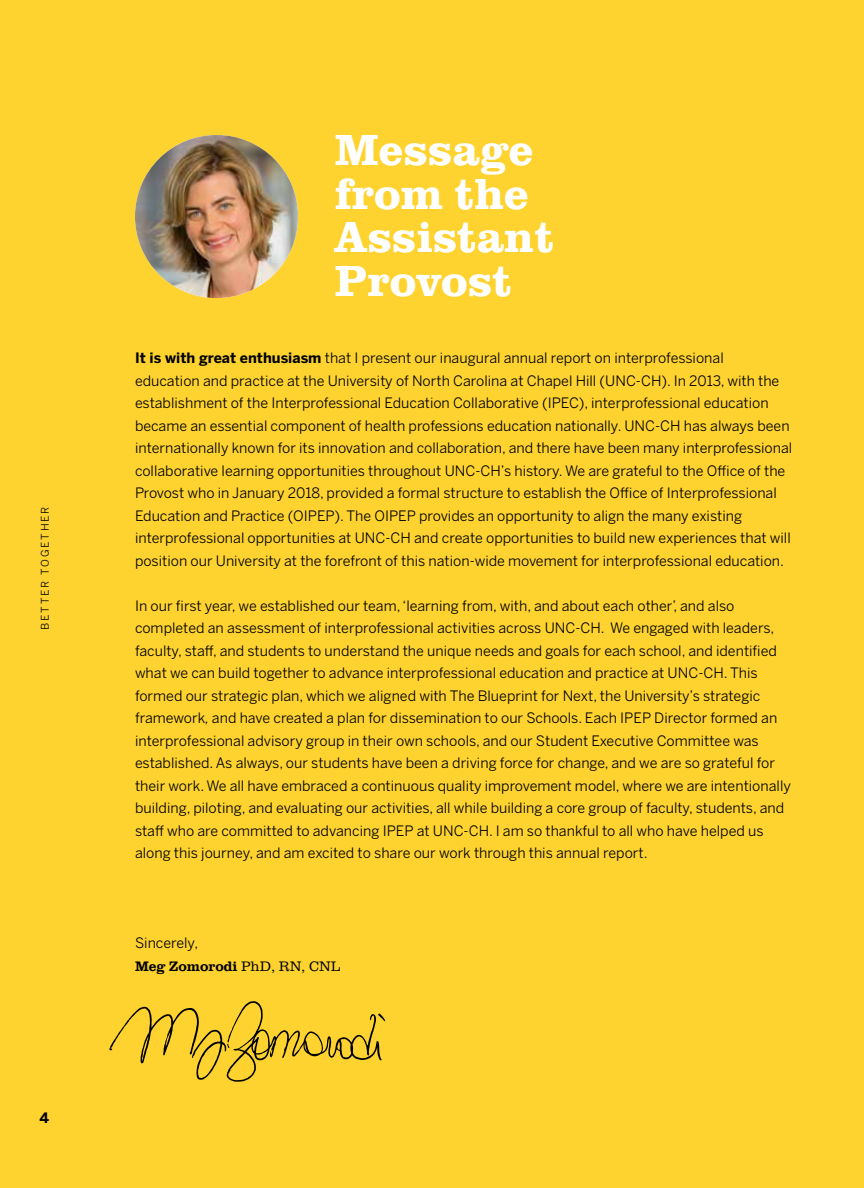
<style>
.page{position:relative;width:864px;height:1188px;background:#fed32f}
.page>*{position:absolute;margin:0;border:0;box-sizing:border-box;transform-origin:0 0}
.t1{font:700 45px/43.5px "Clarendon URW";color:#fff}
.t2{font:14.25px/22.5px "Benton Sans";color:#000}
.t3{font:500 14.25px "Clarendon URW";color:#000}
.t4{font:700 14.25px "Benton Sans";color:#000}
.t5{font:10.5px "Benton Sans";letter-spacing:.18em;color:#000}
.s1{font-weight:700}
.s2{font-style:italic}
.s3{font-weight:300}
</style>
<div class="page">
<img style="left:135px;top:135px;width:163px;height:163px;border-radius:82px">
<svg style="left:109px;top:1001px;width:276px;height:81px"></svg>
<p class="t5" style="left:39px;top:630px;width:125px;rotate:-90deg">BETTER TOGETHER</p>
<p class="t4" style="left:39px;top:1108px;width:11px">4</p>
<h1 class="t1" style="left:335px;top:126px;width:222px">Message from the<br>Assistant<br>Provost</h1>
<p class="t2" style="left:135px;top:347px;width:659px"><span class="s1">It is with great enthusiasm</span> that I present our inaugural annual report on interprofessional<br>education and practice at the University of North Carolina at Chapel Hill (UNC-CH). In 2013, with the establishment of the Interprofessional Education Collaborative (IPEC), interprofessional education became an essential component of health professions education nationally. UNC-CH has always been internationally known for its innovation and collaboration, and there have been many interprofessional collaborative learning opportunities throughout UNC-CH’s history. We are grateful to the Office of the Provost who in January 2018, provided a formal structure to establish the Office of Interprofessional Education and Practice (OIPEP). The OIPEP provides an opportunity to align the many existing interprofessional opportunities at UNC-CH and create opportunities to build new experiences that will position our University at the forefront of this nation-wide movement for interprofessional education.</p>
<p class="t2" style="left:135px;top:594px;width:657px">In our first year, we established our team, ‘learning from, with, and about each other’, and also completed an assessment of interprofessional activities across UNC-CH. We engaged with leaders, faculty, staff, and students to understand the unique needs and goals for each school, and identified what we can build together to advance interprofessional education and practice at UNC-CH. This formed our strategic plan, which we aligned with The Blueprint for Next, the University’s strategic framework<span class="s2">,</span> and have created a plan for dissemination to our Schools. Each IPEP Director formed an interprofessional advisory group in their own schools, and our Student Executive Committee was established. As always, our students have been a driving force for change, and we are so grateful for their work. We all have embraced a continuous quality improvement model, where we are intentionally building, piloting, and evaluating our activities, all while building a core group of faculty, students, and staff who are committed to advancing IPEP at UNC-CH. I am so thankful to all who have helped us along this journey, and am excited to share our work through this annual report.</p>
<p class="t2" style="left:135px;top:932px;width:65px">Sincerely,</p>
<p class="t3" style="left:135px;top:955px;width:207px">Meg Zomorodi <span class="s3">PhD, RN, CNL</span></p>
</div>
